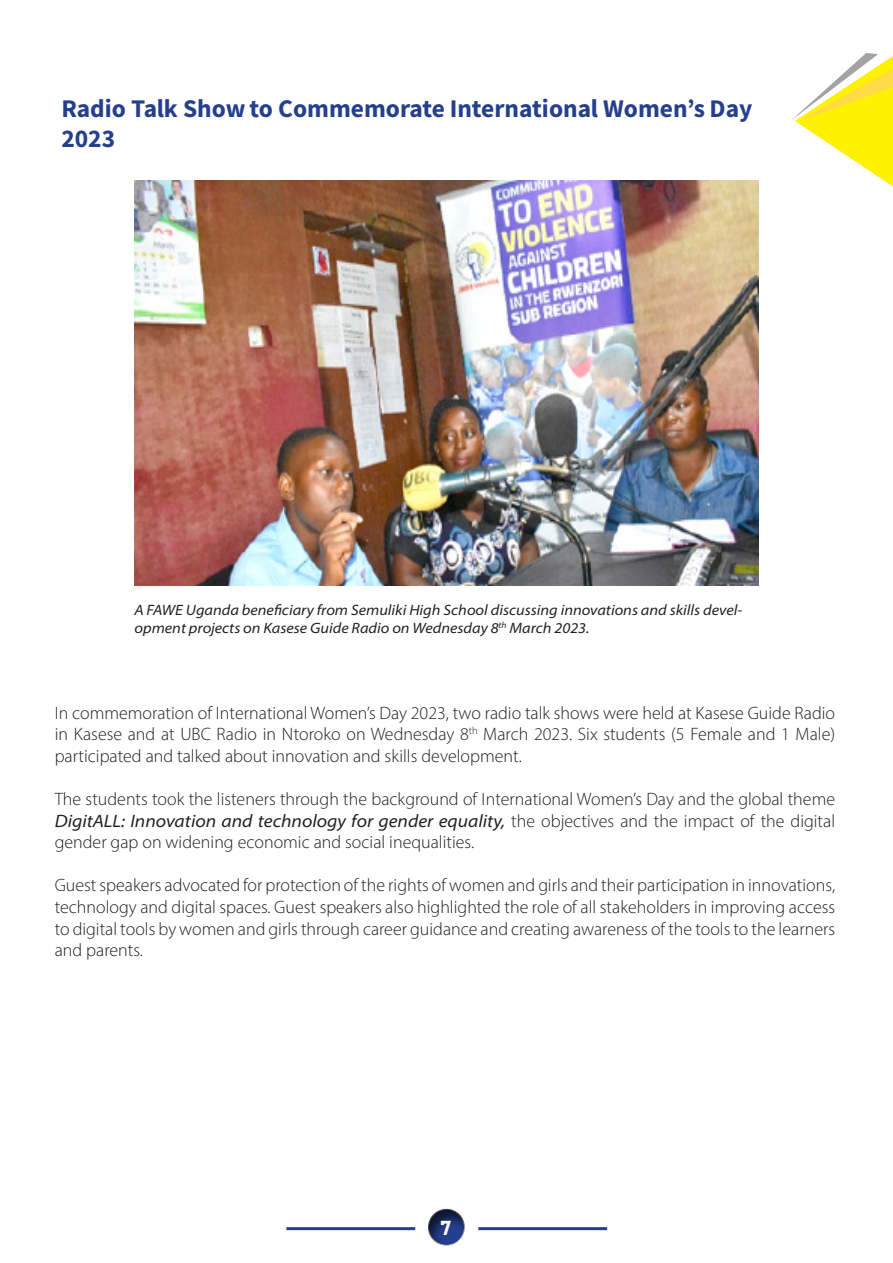
<style>
.page{position:relative;width:893px;height:1263px;background:#fff}
.page>*{position:absolute;margin:0;border:0;box-sizing:border-box;transform-origin:0 0}
.t1{font:25.5px/30.6px "Source Sans Variable";color:#253f8e}
.t2{font:18px/21.6px "Myriad Variable Concept";color:#231f20;text-align:justify}
.t3{font:18px "Lemon Milk";color:#fff}
.t4{font:italic 15px/18px "Myriad Variable Concept";color:#231f20}
.s1{font-style:italic}
</style>
<div class="page">
<div style="left:428px;top:1206px;width:39px;height:40px;background:#231f20;opacity:.75"></div>
<svg style="left:792px;top:53px;width:101px;height:134px"></svg>
<hr style="left:478px;top:1227px;width:129px;height:3px;background:#253f8e">
<hr style="left:286px;top:1227px;width:129px;height:3px;background:#253f8e">
<img style="left:135px;top:180px;width:623px;height:405px">
<p class="t1" style="left:61px;top:93px;width:693px">Radio Talk Show to Commemorate International Women’s Day<br>2023</p>
<p class="t4" style="left:135px;top:601px;width:609px">A FAWE Uganda beneficiary from Semuliki High School discussing innovations and skills devel&shy;opment projects on Kasese Guide Radio on Wednesday 8<sup>th</sup> March 2023.</p>
<p class="t2" style="left:55px;top:702px;width:782px">In commemoration of International Women’s Day 2023, two radio talk shows were held at Kasese Guide Radio in Kasese and at UBC Radio in Ntoroko on Wednesday 8<sup>th</sup> March 2023. Six students (5 Female and 1 Male) participated and talked about innovation and skills development.</p>
<p class="t2" style="left:55px;top:788px;width:782px">The students took the listeners through the background of International Women’s Day and the global theme <span class="s1">DigitALL: Innovation and technology for gender equality,</span> the objectives and the impact of the digital gender gap on widening economic and social inequalities.</p>
<p class="t2" style="left:55px;top:874px;width:782px">Guest speakers advocated for protection of the rights of women and girls and their participation in innovations, technology and digital spaces. Guest speakers also highlighted the role of all stakeholders in improving access to digital tools by women and girls through career guidance and creating awareness of the tools to the learners and parents.</p>
<p class="t3" style="left:441px;top:1219px;width:12px">7</p>
</div>
